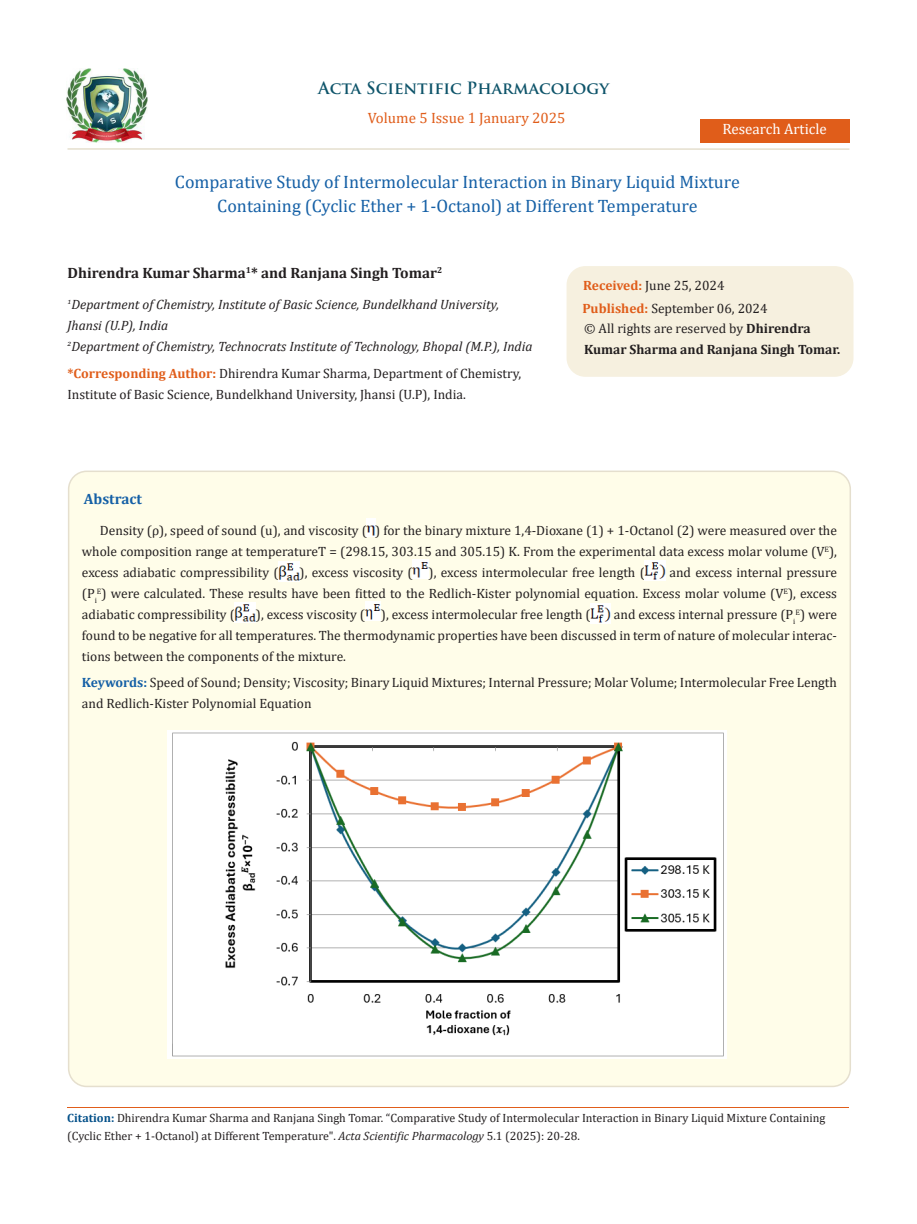
<style>
.page{position:relative;width:917px;height:1224px;background:#fff}
.page>*{position:absolute;margin:0;border:0;box-sizing:border-box;transform-origin:0 0}
.t1{font:18px/24px "Cambria";color:#1560a6;text-align:center}
.t2{font:700 16.5px "Trajan Pro";color:#0e546a}
.t3{font:700 15px "Cambria";color:#231f20}
.t4{font:15px "Cambria";color:#e05d1a}
.t5{font:15px "Cambria";color:#fff}
.t6{font:700 15px "Cambria";color:#1560a6}
.t7{font:13.5px/21px "Cambria";color:#231f20;text-align:justify}
.t8{font:italic 13.5px/21px "Cambria";color:#231f20}
.t9{font:700 13.5px "Cambria";color:#231f20}
.t10{font:12px/18px "Cambria";color:#231f20}
.s1{font-weight:700;color:#e05d1a}
.s2{font-weight:700}
.s3{font-weight:700;color:#1560a6}
.s4{font-weight:700;color:#035089}
.s5{font-style:italic}
</style>
<div class="page">
<img style="left:67px;top:68px;width:80px;height:74px">
<div style="left:699px;top:119px;width:150px;height:23px;background:#e05d1a"></div>
<div style="left:567px;top:267px;width:285px;height:109px;background:#f6f0df;border-radius:18px"></div>
<div style="left:566px;top:266px;width:287px;height:111px;border:2px solid #f6f0df;border-radius:18px"></div>
<div style="left:69px;top:471px;width:781px;height:615px;background:#fffde9;border-radius:18px"></div>
<img style="left:367px;top:518px;width:8px;height:19px">
<img style="left:278px;top:562px;width:21px;height:20px">
<img style="left:413px;top:559px;width:15px;height:20px">
<img style="left:645px;top:560px;width:20px;height:20px">
<img style="left:235px;top:602px;width:21px;height:20px">
<img style="left:365px;top:601px;width:16px;height:20px">
<img style="left:590px;top:604px;width:21px;height:20px">
<img style="left:167px;top:730px;width:559px;height:329px">
<hr style="left:67px;top:1107px;width:782px;height:1px;background:#e05d1a">
<hr style="left:67px;top:148px;width:782px;height:2px;background:#e5dfce">
<p class="t2" style="left:318px;top:77px;width:292px">Acta Scientific Pharmacology</p>
<p class="t4" style="left:368px;top:109px;width:199px">Volume 5 Issue 1 January 2025</p>
<p class="t5" style="left:722px;top:120px;width:106px">Research Article</p>
<p class="t1" style="left:175px;top:170px;width:566px">Comparative Study of Intermolecular Interaction in Binary Liquid Mixture<br>Containing (Cyclic Ether + 1-Octanol) at Different Temperature</p>
<p class="t3" style="left:67px;top:262px;width:376px">Dhirendra Kumar Sharma<sup>1</sup>* and Ranjana Singh Tomar<sup>2</sup></p>
<p class="t8" style="left:67px;top:293px;width:433px"><sup>1</sup>Department of Chemistry, Institute of Basic Science, Bundelkhand University,<br>Jhansi (U.P), India</p>
<p class="t8" style="left:67px;top:335px;width:466px"><sup>2</sup>Department of Chemistry, Technocrats Institute of Technology, Bhopal (M.P.), India</p>
<p class="t7" style="left:67px;top:363px;width:455px"><span class="s1">*Corresponding Author:</span> Dhirendra Kumar Sharma, Department of Chemistry,<br>Institute of Basic Science, Bundelkhand University, Jhansi (U.P), India.</p>
<p class="t7" style="left:583px;top:275px;width:143px"><span class="s1">Received:</span> June 25, 2024</p>
<p class="t7" style="left:582px;top:298px;width:187px"><span class="s1">Published:</span> September 06, 2024</p>
<p class="t7" style="left:584px;top:318px;width:228px">© All rights are reserved by <span class="s2">Dhirendra</span></p>
<p class="t9" style="left:584px;top:340px;width:258px">Kumar Sharma and Ranjana Singh Tomar.</p>
<p class="t6" style="left:84px;top:488px;width:60px">Abstract</p>
<p class="t7" style="left:82px;top:520px;width:756px;text-indent:18px">Density (ρ), speed of sound (u), and viscosity ( ) for the binary mixture 1,4-Dioxane (1) + 1-Octanol (2) were measured over the whole composition range at temperatureT = (298.15, 303.15 and 305.15) K. From the experimental data excess molar volume (V<sup>E</sup>), excess adiabatic compressibility (</p>
<p class="t7" style="left:299px;top:562px;width:347px">), excess viscosity ( ), excess intermolecular free length (</p>
<p class="t7" style="left:82px;top:562px;width:756px;text-indent:587px">and excess internal pressure (P<sub>i</sub><sup>E</sup>) were calculated. These results have been fitted to the Redlich-Kister polynomial equation. Excess molar volume (V<sup>E</sup>), excess adiabatic compressibility (</p>
<p class="t7" style="left:82px;top:604px;width:756px;text-indent:532px">and excess internal pressure (P<sub>i</sub><sup>E</sup>) were found to be negative for all temperatures. The thermodynamic properties have been discussed in term of nature of molecular interac&shy;tions between the components of the mixture.</p>
<p class="t7" style="left:82px;top:672px;width:756px"><span class="s3">Keywords:</span> Speed of Sound; Density; Viscosity; Binary Liquid Mixtures; Internal Pressure; Molar Volume; Intermolecular Free Length and Redlich-Kister Polynomial Equation</p>
<p class="t7" style="left:256px;top:604px;width:336px">), excess viscosity ( ), excess intermolecular free length (</p>
<p class="t10" style="left:67px;top:1109px;width:759px"><span class="s4">Citation:</span> Dhirendra Kumar Sharma and Ranjana Singh Tomar. “Comparative Study of Intermolecular Interaction in Binary Liquid Mixture Containing (Cyclic Ether + 1-Octanol) at Different Temperature". <span class="s5">Acta Scientific Pharmacology</span> 5.1 (2025): 20-28.</p>
</div>
